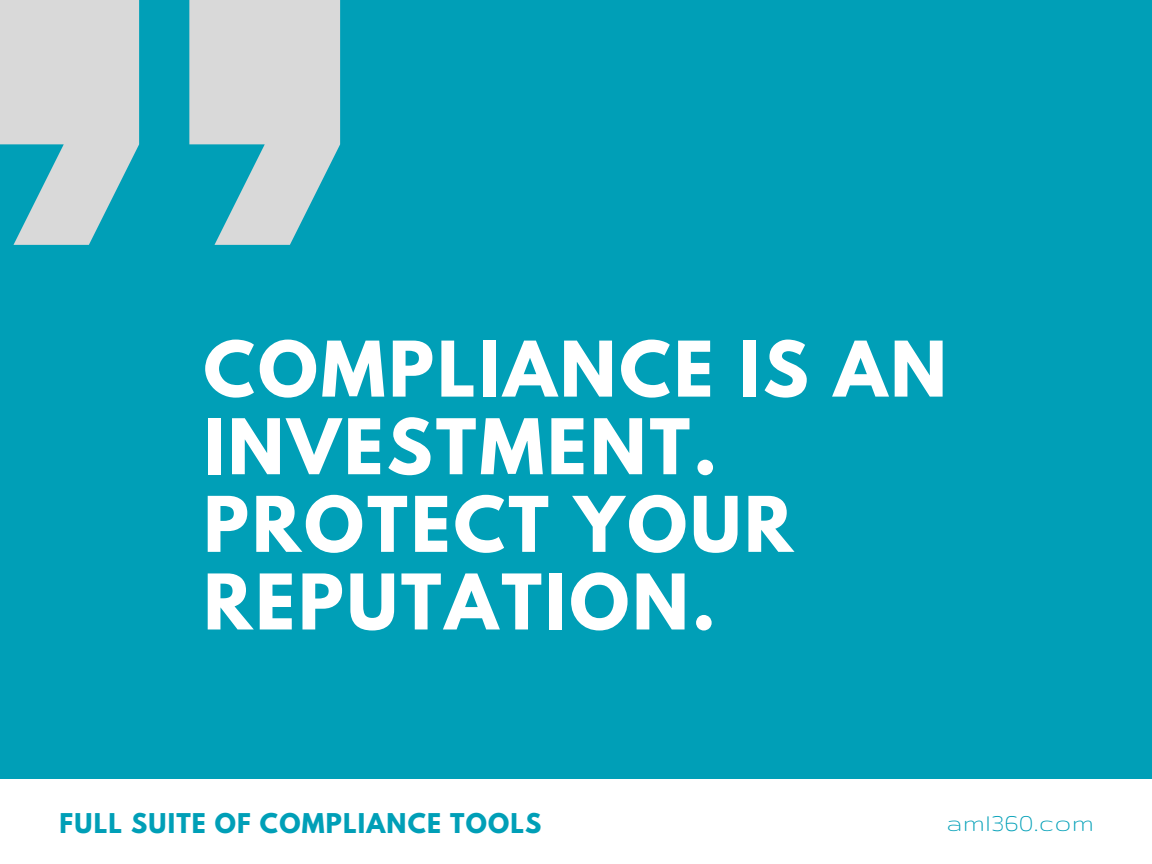
<style>
.page{position:relative;width:1152px;height:864px;background:#009fb7}
.page>*{position:absolute;margin:0;border:0;box-sizing:border-box;transform-origin:0 0}
.t1{font:700 67.95px/77.7px "League Spartan";letter-spacing:.05em;color:#fff}
.t2{font:27.15px "Gruppo";letter-spacing:.03em;color:#009fb7}
.t3{font:700 24.15px "League Spartan";letter-spacing:.05em;color:#009fb7}
</style>
<div class="page">
<svg style="left:0;top:0;width:340px;height:245px;fill:#d9d9d9"></svg>
<div style="left:0;top:780px;width:1152px;height:84px;background:#fff"></div>
<p class="t1" style="left:204px;top:339px;width:745px">COMPLIANCE IS AN<br>INVESTMENT.<br>PROTECT YOUR<br>REPUTATION.</p>
<p class="t3" style="left:60px;top:812px;width:483px">FULL SUITE OF COMPLIANCE TOOLS</p>
<p class="t2" style="left:946px;top:809px;width:149px">aml360.com</p>
</div>
